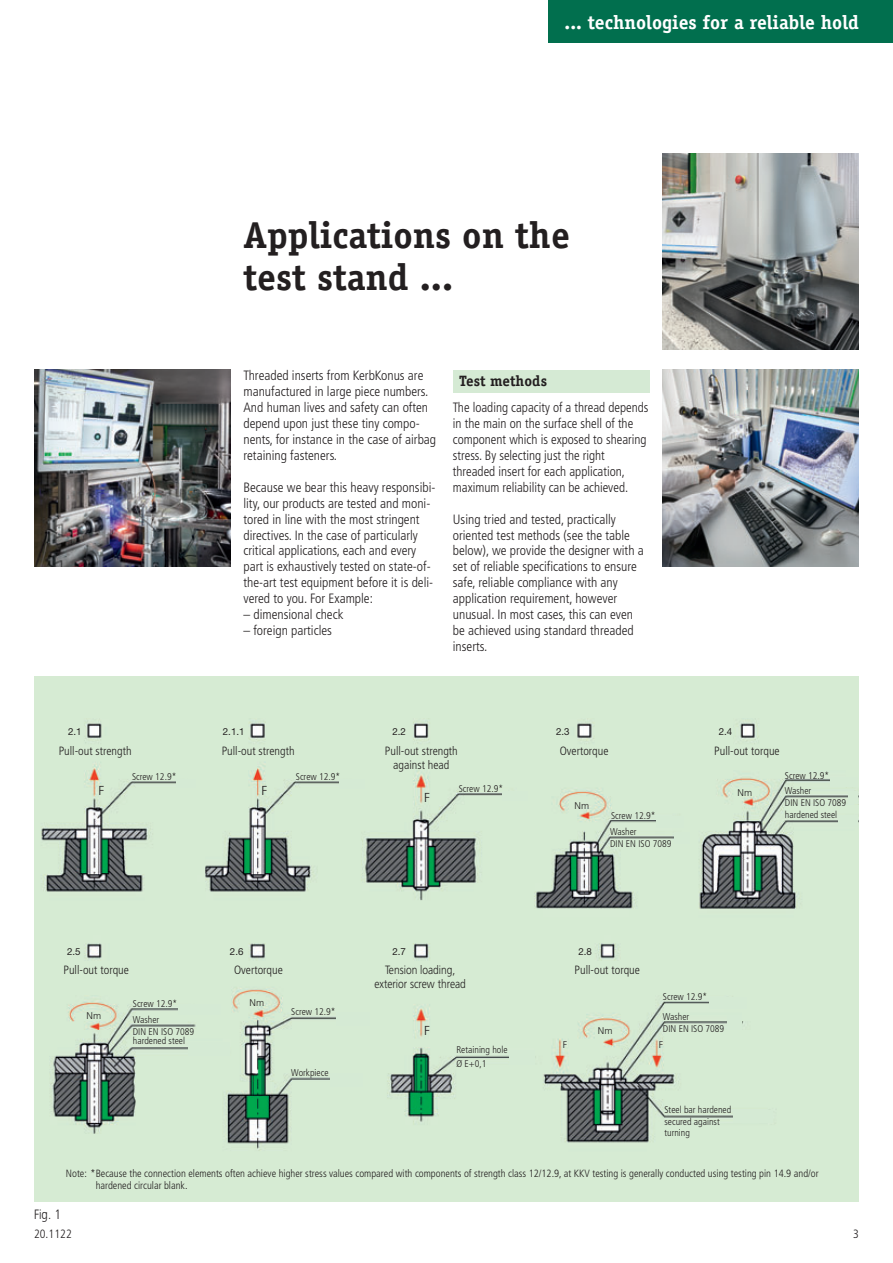
<style>
.page{position:relative;width:893px;height:1263px;background:#fff}
.page>*{position:absolute;margin:0;border:0;box-sizing:border-box;transform-origin:0 0}
.t1{font:700 37.5px/42px "Officina Serif";color:#231f20}
.t2{font:700 19.5px "Officina Serif";color:#fff}
.t3{font:700 15px "Officina Serif";color:#231f20}
.t4{font:300 condensed 13.5px/15.9px "Frutiger";color:#231f20}
.t5{font:300 13.5px "Frutiger CE";color:#231f20;scale:.85 1}
.t6{font:300 13.05px "Frutiger";color:#231f20}
.t7{font:300 condensed 12px/13.5px "Frutiger";color:#231f20;text-align:center}
.t8{font:300 12px "Frutiger CE";color:#231f20;scale:.85 1}
.t9{font:300 condensed 10.5px/12px "Frutiger";color:#231f20}
.t10{font:300 condensed 9.75px/12px "Frutiger";color:#231f20}
.t11{font:9.75px "Helvetica Neue";color:#231f20}
.t12{font:300 9.75px "Frutiger";color:#231f20}
.s1{font-family:"Frutiger";font-stretch:condensed}
</style>
<div class="page">
<div style="left:549px;top:0;width:344px;height:43px;background:#016f4e"></div>
<div style="left:453px;top:370px;width:196px;height:22px;background:#d5ead4"></div>
<img style="left:662px;top:153px;width:197px;height:197px">
<img style="left:662px;top:370px;width:197px;height:197px">
<img style="left:34px;top:370px;width:197px;height:197px">
<img style="left:34px;top:676px;width:825px;height:525px">
<div style="left:176px;top:779px;width:20px;height:8px;background:#d5ead4"></div>
<div style="left:188px;top:1042px;width:41px;height:14px;background:#d5ead4"></div>
<div style="left:337px;top:1012px;width:33px;height:13px;background:#d5ead4"></div>
<div style="left:178px;top:1004px;width:43px;height:11px;background:#d5ead4"></div>
<div style="left:509px;top:1050px;width:26px;height:14px;background:#d5ead4"></div>
<div style="left:727px;top:1015px;width:15px;height:14px;background:#d5ead4"></div>
<div style="left:709px;top:997px;width:37px;height:11px;background:#d5ead4"></div>
<div style="left:733px;top:1110px;width:40px;height:12px;background:#d5ead4"></div>
<div style="left:339px;top:779px;width:26px;height:10px;background:#d5ead4"></div>
<div style="left:839px;top:815px;width:19px;height:12px;background:#d5ead4"></div>
<div style="left:674px;top:832px;width:16px;height:11px;background:#d5ead4"></div>
<div style="left:656px;top:816px;width:27px;height:12px;background:#d5ead4"></div>
<div style="left:848px;top:791px;width:10px;height:13px;background:#d5ead4"></div>
<div style="left:830px;top:777px;width:27px;height:10px;background:#d5ead4"></div>
<div style="left:502px;top:791px;width:26px;height:10px;background:#d5ead4"></div>
<div style="left:330px;top:1073px;width:32px;height:14px;background:#d5ead4"></div>
<h2 class="t2" style="left:565px;top:10px;width:296px">... technologies for a reliable hold</h2>
<h1 class="t1" style="left:243px;top:214px;width:328px">Applications on the test stand ...</h1>
<p class="t4" style="left:243px;top:368px;width:194px">Threaded inserts from KerbKonus are manufactured in large piece numbers.<br>And human lives and safety can often depend upon just these tiny compo&shy;nents, for instance in the case of airbag retaining fasteners.</p>
<p class="t4" style="left:243px;top:479px;width:193px">Because we bear this heavy responsibi&shy;lity, our products are tested and moni&shy;tored in line with the most stringent directives. In the case of particularly critical applications, each and every part is exhaustively tested on state-of&shy;the-art test equipment before it is deli&shy;vered to you. For Example:</p>
<p class="t4" style="left:243px;top:607px;width:102px">– dimensional check</p>
<p class="t4" style="left:243px;top:623px;width:90px">– foreign particles</p>
<p class="t3" style="left:459px;top:371px;width:89px">Test methods</p>
<p class="t4" style="left:453px;top:399px;width:197px">The loading capacity of a thread depends in the main on the surface shell of the component which is exposed to shearing stress. By selecting just the right threaded insert for each application, maximum reliability can be achieved.</p>
<p class="t4" style="left:453px;top:511px;width:192px">Using tried and tested, practically oriented test methods (see the table below), we provide the designer with a set of reliable specifications to ensure safe, reliable compliance with any application requirement, however unusual. In most cases, this can even be achieved using standard threaded inserts.</p>
<p class="t11" style="left:68px;top:725px;width:15px">2.1</p>
<p class="t11" style="left:223px;top:725px;width:23px">2.1.1</p>
<p class="t11" style="left:392px;top:725px;width:15px">2.2</p>
<p class="t11" style="left:556px;top:725px;width:15px">2.3</p>
<p class="t11" style="left:719px;top:725px;width:15px">2.4</p>
<p class="t7" style="left:59px;top:744px;width:74px">Pull-out strength</p>
<p class="t7" style="left:222px;top:744px;width:74px">Pull-out strength</p>
<p class="t7" style="left:385px;top:744px;width:74px">Pull-out strength against head</p>
<p class="t7" style="left:560px;top:744px;width:50px">Overtorque</p>
<p class="t7" style="left:714px;top:744px;width:67px">Pull-out torque</p>
<p class="t10" style="left:785px;top:770px;width:46px">Screw 12.9*</p>
<p class="t10" style="left:132px;top:771px;width:46px">Screw 12.9*</p>
<p class="t10" style="left:296px;top:771px;width:46px">Screw 12.9*</p>
<p class="t6" style="left:98px;top:783px;width:7px">F</p>
<p class="t6" style="left:261px;top:783px;width:7px">F</p>
<p class="t6" style="left:424px;top:790px;width:7px">F</p>
<p class="t10" style="left:459px;top:783px;width:46px">Screw 12.9*</p>
<p class="t12" style="left:575px;top:800px;width:16px">Nm</p>
<p class="t10" style="left:611px;top:809px;width:46px">Screw 12.9*</p>
<p class="t10" style="left:610px;top:826px;width:63px">Washer<br>DIN EN ISO 7089</p>
<p class="t12" style="left:738px;top:787px;width:16px">Nm</p>
<p class="t10" style="left:785px;top:785px;width:63px">Washer<br>DIN EN ISO 7089</p>
<p class="t10" style="left:785px;top:809px;width:54px">hardened steel</p>
<p class="t11" style="left:67px;top:945px;width:15px">2.5</p>
<p class="t11" style="left:230px;top:945px;width:15px">2.6</p>
<p class="t11" style="left:392px;top:945px;width:15px">2.7</p>
<p class="t11" style="left:578px;top:945px;width:15px">2.8</p>
<p class="t7" style="left:64px;top:963px;width:67px">Pull-out torque</p>
<p class="t7" style="left:234px;top:963px;width:50px">Overtorque</p>
<p class="t8" style="left:385px;top:963px;width:84px">Tension loading,</p>
<p class="t7" style="left:575px;top:963px;width:67px">Pull-out torque</p>
<p class="t8" style="left:374px;top:977px;width:109px">exterior screw thread</p>
<p class="t12" style="left:87px;top:1010px;width:16px">Nm</p>
<p class="t10" style="left:663px;top:990px;width:46px">Screw 12.9*</p>
<p class="t12" style="left:249px;top:997px;width:16px">Nm</p>
<p class="t10" style="left:133px;top:997px;width:46px">Screw 12.9*</p>
<p class="t10" style="left:291px;top:1006px;width:46px">Screw 12.9*</p>
<p class="t10" style="left:133px;top:1014px;width:63px">Washer<br>DIN EN ISO 7089</p>
<p class="t10" style="left:663px;top:1010px;width:63px">Washer<br>DIN EN ISO 7089</p>
<p class="t6" style="left:424px;top:1023px;width:7px">F</p>
<p class="t12" style="left:598px;top:1025px;width:16px">Nm</p>
<p class="t10" style="left:133px;top:1035px;width:54px">hardened steel</p>
<p class="t12" style="left:563px;top:1039px;width:6px">F</p>
<p class="t12" style="left:659px;top:1039px;width:6px">F</p>
<p class="t10" style="left:456px;top:1043px;width:53px;line-height:13.5px">Retaining hole<br>Ø E+0,1</p>
<p class="t10" style="left:291px;top:1067px;width:39px">Workpiece</p>
<p class="t10" style="left:664px;top:1104px;width:68px;line-height:11.2px">Steel bar hardened secured against turning</p>
<p class="t5" style="left:34px;top:1206px;width:33px">Fig. <span class="s1">1</span></p>
<p class="t9" style="left:96px;top:1168px;width:725px;text-indent:-30px">Note: *Because the connection elements often achieve higher stress values compared with components of strength class 12/12.9, at KKV testing is generally conducted using testing pin 14.9 and/or hardened circular blank.</p>
<p class="t7" style="left:34px;top:1227px;width:39px">20.1122</p>
<p class="t7" style="left:853px;top:1227px;width:7px">3</p>
</div>
